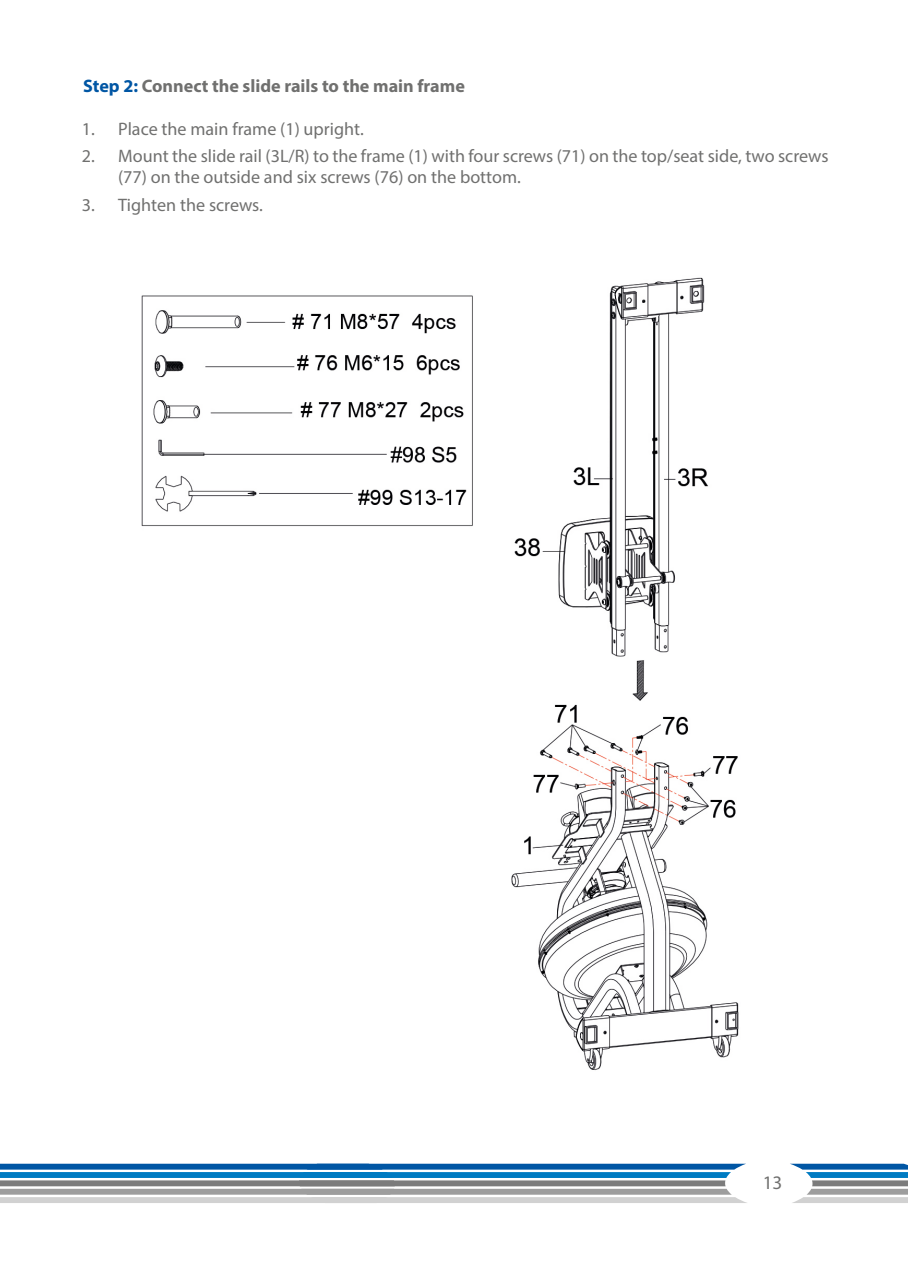
<style>
.page{position:relative;width:910px;height:1280px;background:#fff}
.page>*{position:absolute;margin:0;border:0;box-sizing:border-box;transform-origin:0 0}
.t1{font:19.2px "Myriad Pro";color:#70706f}
.t2{font:18.15px/21.3px "Myriad Pro";color:#70706f}
.t3{font:700 18.15px "Myriad Pro";color:#70706f}
.s1{color:#0056a4}
</style>
<div class="page">
<img style="left:141px;top:277px;width:598px;height:793px">
<svg style="left:790px;top:1164px;width:117px;height:39px"></svg>
<svg style="left:0;top:1164px;width:747px;height:39px"></svg>
<p class="t3" style="left:83px;top:74px;width:383px"><span class="s1">Step 2:</span> Connect the slide rails to the main frame</p>
<p class="t2" style="left:82px;top:118px;width:283px">1. Place the main frame (1) upright.</p>
<p class="t2" style="left:118px;top:145px;width:712px;text-indent:-36px">2. Mount the slide rail (3L/R) to the frame (1) with four screws (71) on the top/seat side, two screws (77) on the outside and six screws (76) on the bottom.</p>
<p class="t2" style="left:82px;top:194px;width:183px">3. Tighten the screws.</p>
<p class="t1" style="left:763px;top:1170px;width:21px">13</p>
</div>
